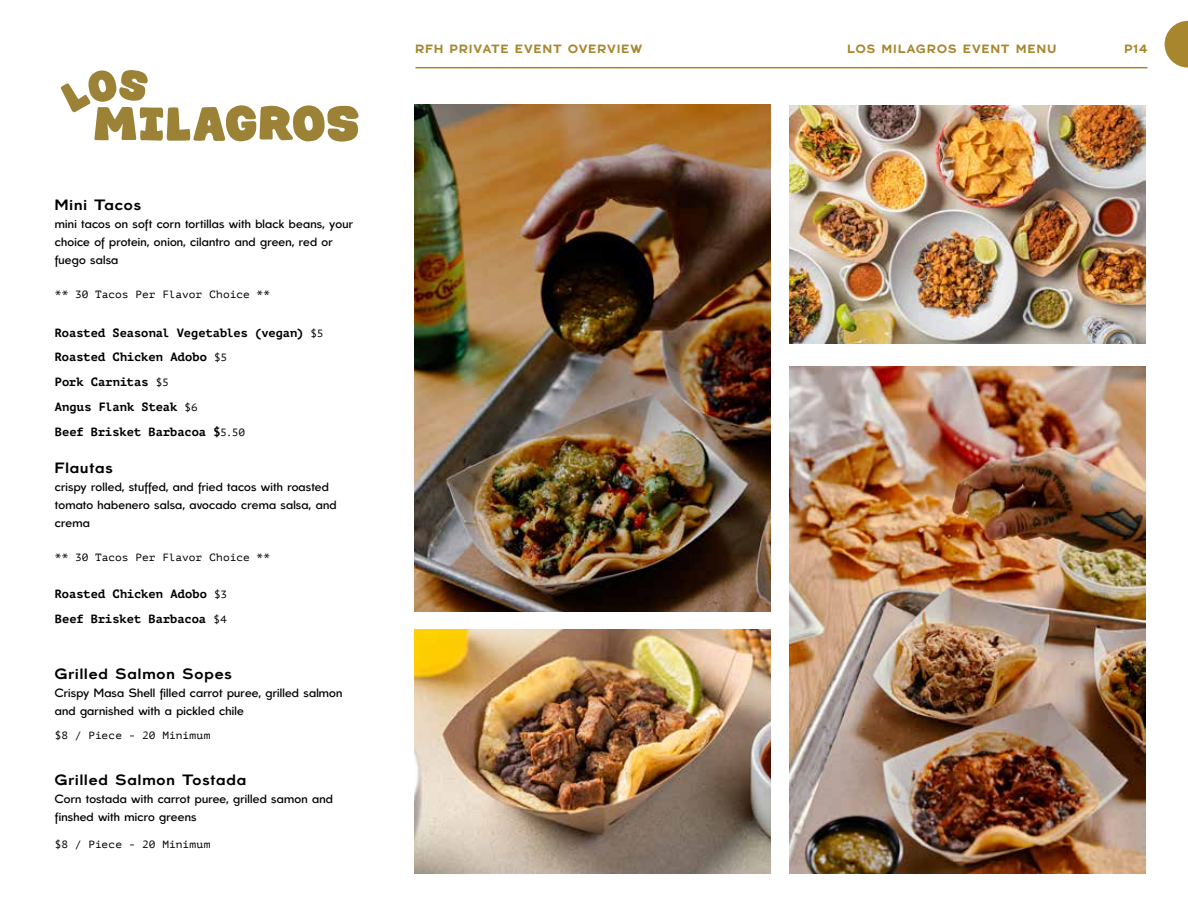
<style>
.page{position:relative;width:1188px;height:918px;background:#fff}
.page>*{position:absolute;margin:0;border:0;box-sizing:border-box;transform-origin:0 0}
.t1{font:15px "BN Bergen";letter-spacing:.06em;color:#000;scale:1.07 1}
.t2{font:300 12px/18px "BN Bergen";letter-spacing:.015em;color:#000}
.t3{font:700 12px/24.8px "PT Mono";color:#000}
.t4{font:700 12px "BN Bergen";letter-spacing:.105em;color:#a7862e}
.t5{font:10.5px "PT Mono";color:#000;scale:1.07 1}
.s1{font-weight:400;font-size:10.5px}
</style>
<div class="page">
<hr style="left:416px;top:67px;width:732px;height:1px;background:#a7862e">
<svg style="left:1165px;top:21px;width:23px;height:47px"></svg>
<img style="left:414px;top:104px;width:357px;height:507px">
<img style="left:789px;top:105px;width:357px;height:238px">
<img style="left:789px;top:367px;width:357px;height:507px">
<img style="left:414px;top:629px;width:357px;height:245px">
<svg style="left:61px;top:70px;width:298px;height:72px"></svg>
<p class="t1" style="left:55px;top:196px;width:82px">Mini Tacos</p>
<p class="t2" style="left:55px;top:215px;width:300px">mini tacos on soft corn tortillas with black beans, your choice of protein, onion, cilantro and green, red or fuego salsa</p>
<p class="t5" style="left:55px;top:288px;width:203px">** 30 Tacos Per Flavor Choice **</p>
<p class="t3" style="left:55px;top:320px;width:270px">Roasted Seasonal Vegetables (vegan) <span class="s1">$5<br></span>Roasted Chicken Adobo <span class="s1">$5<br></span>Pork Carnitas <span class="s1">$5<br></span>Angus Flank Steak <span class="s1">$6<br></span>Beef Brisket Barbacoa $<span class="s1">5.50</span></p>
<p class="t1" style="left:55px;top:459px;width:56px">Flautas</p>
<p class="t2" style="left:55px;top:478px;width:283px">crispy rolled, stuffed, and fried tacos with roasted tomato habenero salsa, avocado crema salsa, and crema</p>
<p class="t5" style="left:55px;top:551px;width:203px">** 30 Tacos Per Flavor Choice **</p>
<p class="t3" style="left:55px;top:582px;width:174px">Roasted Chicken Adobo <span class="s1">$3<br></span>Beef Brisket Barbacoa <span class="s1">$4</span></p>
<p class="t1" style="left:55px;top:665px;width:167px">Grilled Salmon Sopes</p>
<p class="t2" style="left:55px;top:684px;width:289px">Crispy Masa Shell filled carrot puree, grilled salmon and garnished with a pickled chile</p>
<p class="t5" style="left:55px;top:730px;width:147px">$8 / Piece - 20 Minimum</p>
<p class="t1" style="left:55px;top:771px;width:180px">Grilled Salmon Tostada</p>
<p class="t2" style="left:55px;top:790px;width:279px">Corn tostada with carrot puree, grilled samon and finshed with micro greens</p>
<p class="t5" style="left:55px;top:838px;width:147px">$8 / Piece - 20 Minimum</p>
<p class="t4" style="left:416px;top:42px;width:228px">RFH PRIVATE EVENT OVERVIEW</p>
<p class="t4" style="left:848px;top:42px;width:210px">LOS MILAGROS EVENT MENU</p>
<p class="t4" style="left:1124px;top:42px;width:25px">P14</p>
</div>
